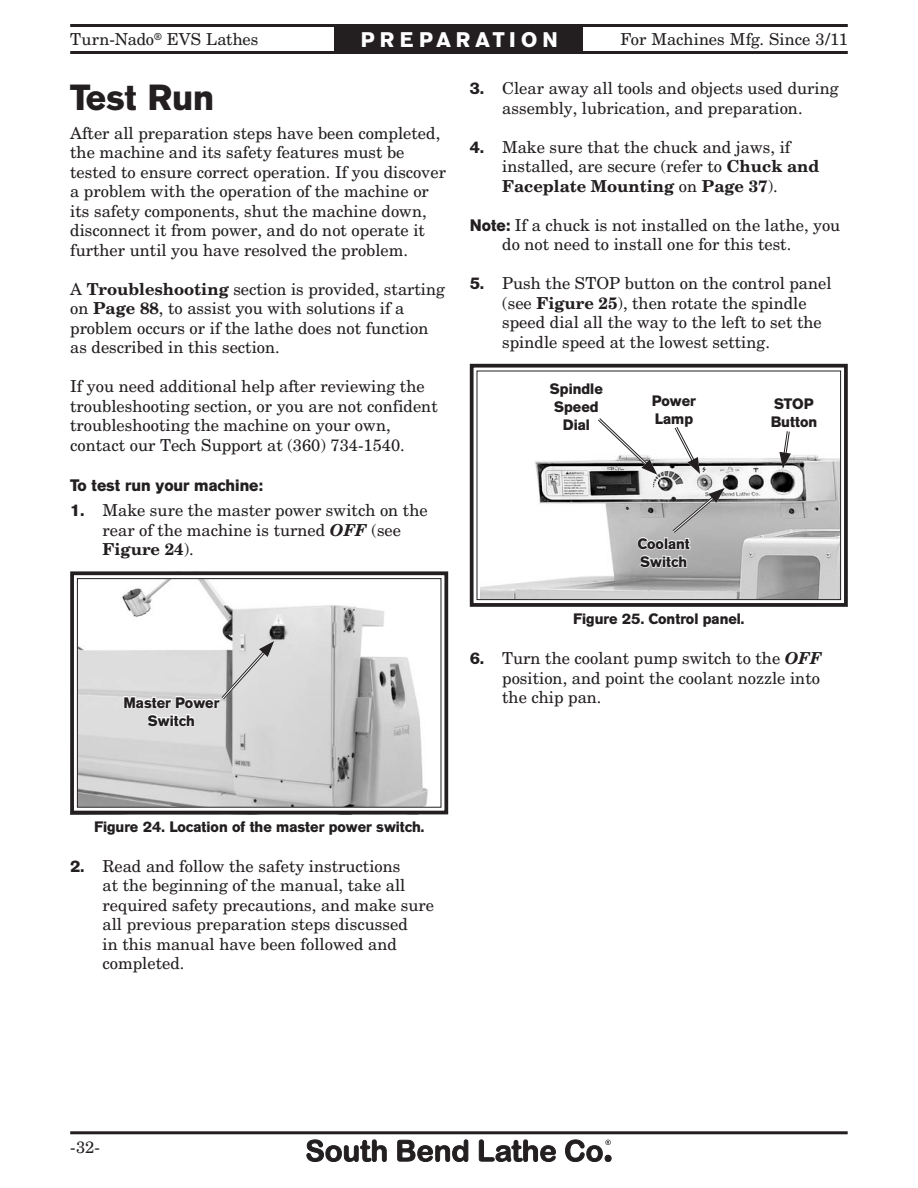
<style>
.page{position:relative;width:918px;height:1188px;background:#fff}
.page>*{position:absolute;margin:0;border:0;box-sizing:border-box;transform-origin:0 0}
.t1{font:700 36px "AG Old Face";color:#231f20}
.t2{font:700 21px "AG Old Face";letter-spacing:.245em;color:#fff}
.t3{font:16.5px/19.5px "New Century Schlbk";color:#231f20}
.t4{font:700 16.5px "AG Old Face";color:#231f20}
.t5{font:700 15px/18px "AG Old Face";color:#231f20}
.s1{font-weight:700}
.s2{font-family:"AG Old Face";font-weight:700}
.s3{font-weight:700;font-style:italic}
</style>
<div class="page">
<hr style="left:70px;top:1131px;width:778px;height:3px;background:#231f20">
<hr style="left:70px;top:51px;width:778px;height:3px;background:#231f20">
<hr style="left:70px;top:24px;width:778px;height:3px;background:#231f20">
<div style="left:335px;top:26px;width:248px;height:26px;background:#231f20"></div>
<svg style="left:306px;top:1139px;width:305px;height:23px"></svg>
<svg style="left:70px;top:571px;width:379px;height:244px"></svg>
<div style="left:77px;top:578px;width:364px;height:230px;border:1px solid #231f20"></div>
<svg style="left:123px;top:641px;width:151px;height:87px"></svg>
<svg style="left:469px;top:363px;width:379px;height:244px"></svg>
<div style="left:477px;top:371px;width:364px;height:229px;border:1px solid #231f20"></div>
<svg style="left:548px;top:382px;width:152px;height:93px"></svg>
<svg style="left:636px;top:488px;width:89px;height:81px;background:#b9b9b9"></svg>
<svg style="left:761px;top:396px;width:57px;height:73px"></svg>
<p class="t2" style="left:361px;top:32px;width:199px">PREPARATION</p>
<p class="t3" style="left:70px;top:31px;width:190px">Turn-Nado<sup>®</sup> EVS Lathes</p>
<p class="t3" style="left:621px;top:31px;width:229px">For Machines Mfg. Since 3/11</p>
<h1 class="t1" style="left:70px;top:84px;width:146px">Test Run</h1>
<p class="t3" style="left:70px;top:125px;width:377px">After all preparation steps have been completed, the machine and its safety features must be tested to ensure correct operation. If you discover a problem with the operation of the machine or its safety components, shut the machine down, disconnect it from power, and do not operate it further until you have resolved the problem.</p>
<p class="t3" style="left:70px;top:281px;width:376px">A <span class="s1">Troubleshooting</span> section is provided, starting on <span class="s1">Page 88</span>, to assist you with solutions if a problem occurs or if the lathe does not function as described in this section.</p>
<p class="t3" style="left:70px;top:378px;width:369px">If you need additional help after reviewing the troubleshooting section, or you are not confident troubleshooting the machine on your own, contact our Tech Support at (360) 734-1540.</p>
<p class="t4" style="left:70px;top:480px;width:194px">To test run your machine:</p>
<p class="t3" style="left:103px;top:502px;width:327px;text-indent:-32px"><span class="s2">1.</span> Make sure the master power switch on the rear of the machine is turned <span class="s3">OFF</span> (see<br><span class="s1">Figure 24</span>).</p>
<p class="t5" style="left:123px;top:695px;width:97px;text-align:center">Master Power<br>Switch</p>
<p class="t3" style="left:470px;top:80px;width:370px;text-align:center"><span class="s2">3.</span> Clear away all tools and objects used during assembly, lubrication, and preparation.</p>
<p class="t3" style="left:502px;top:139px;width:319px;text-indent:-32px"><span class="s2">4.</span> Make sure that the chuck and jaws, if installed, are secure (refer to <span class="s1">Chuck and<br>Faceplate Mounting</span> on <span class="s1">Page 37</span>).</p>
<p class="t3" style="left:502px;top:217px;width:340px;text-indent:-32px"><span class="s2">Note:</span> If a chuck is not installed on the lathe, you do not need to install one for this test.</p>
<p class="t3" style="left:502px;top:275px;width:331px;text-indent:-32px"><span class="s2">5.</span> Push the STOP button on the control panel (see <span class="s1">Figure 25</span>), then rotate the spindle speed dial all the way to the left to set the spindle speed at the lowest setting.</p>
<p class="t5" style="left:550px;top:381px;width:54px;text-align:center">Spindle<br>Speed<br>Dial</p>
<p class="t5" style="left:652px;top:393px;width:46px">Power<br>Lamp</p>
<p class="t5" style="left:771px;top:396px;width:48px">STOP<br>Button</p>
<p class="t5" style="left:637px;top:536px;width:54px">Coolant<br>Switch</p>
<p class="t5" style="left:573px;top:611px;width:173px">Figure 25. Control panel.</p>
<p class="t3" style="left:502px;top:650px;width:321px;text-align:justify;text-indent:-32px"><span class="s2">6.</span> Turn the coolant pump switch to the <span class="s3">OFF </span>position, and point the coolant nozzle into the chip pan.</p>
<p class="t5" style="left:94px;top:819px;width:332px">Figure 24. Location of the master power switch.</p>
<p class="t3" style="left:103px;top:858px;width:333px;text-indent:-32px"><span class="s2">2.</span> Read and follow the safety instructions<br>at the beginning of the manual, take all required safety precautions, and make sure all previous preparation steps discussed<br>in this manual have been followed and completed.</p>
<p class="t3" style="left:70px;top:1139px;width:31px">-32-</p>
</div>
